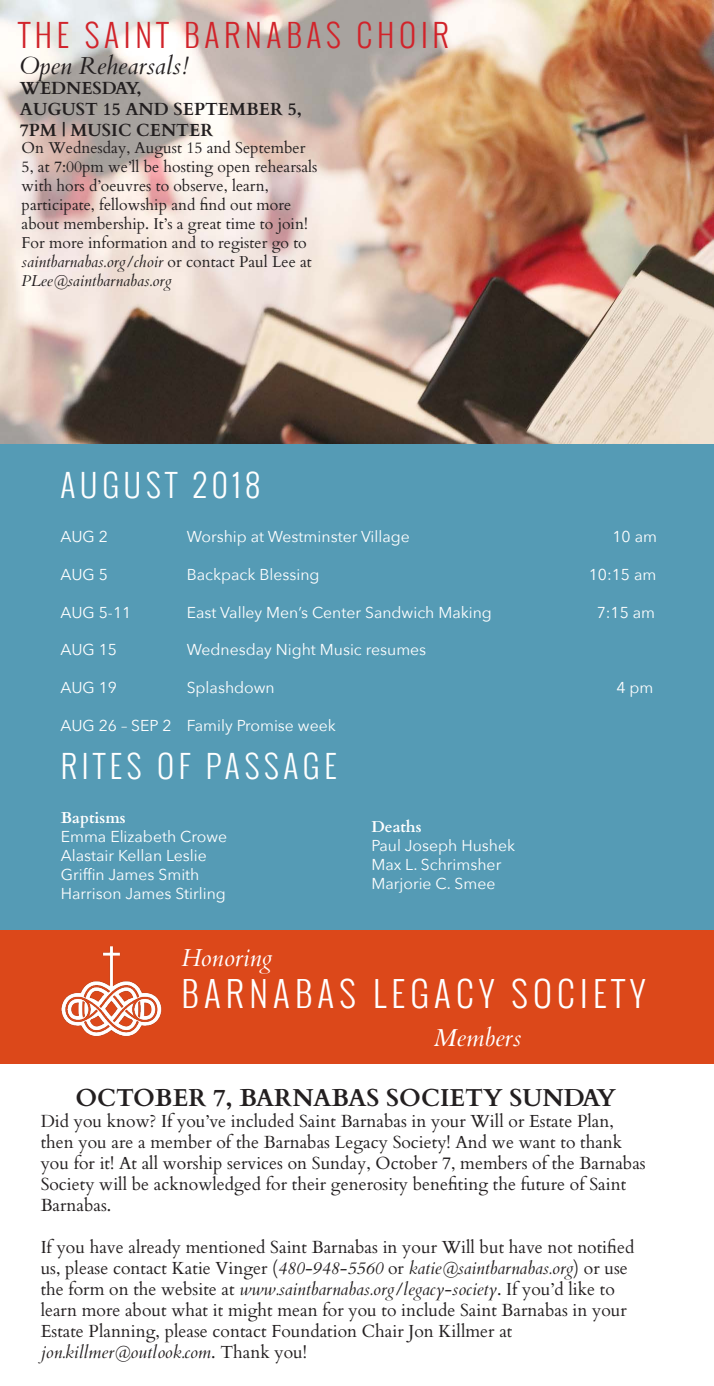
<style>
.page{position:relative;width:714px;height:1386px;background:#fff}
.page>*{position:absolute;margin:0;border:0;box-sizing:border-box;transform-origin:0 0}
.t1{font:300 35px "Oswald";letter-spacing:.15em;color:#fff}
.t2{font:300 31.5px "Oswald";letter-spacing:.15em;color:#fff}
.t3{font:300 31.5px "Oswald";letter-spacing:.15em;color:#d1232a}
.t4{font:700 24.5px "Cardo";color:#231f20}
.t5{font:italic 24.5px "Cardo";color:#231f20}
.t6{font:italic 24.5px "Cardo";color:#fff}
.t7{font:17.5px/21px "Cardo";color:#231f20}
.t8{font:700 17.5px "Cardo";color:#231f20}
.t9{font:italic 17.5px "Cardo";color:#231f20}
.t10{font:15.75px "Avenir Next";color:#fff}
.t11{font:15.75px/18.9px "Cardo";color:#231f20}
.t12{font:700 15.75px "Cardo";color:#fff}
.s1{font-style:italic}
.s2{font-style:normal}
</style>
<div class="page">
<div style="left:0;top:930px;width:713px;height:134px;background:#dc481a"></div>
<div style="left:0;top:443px;width:713px;height:487px;background:#559bb5"></div>
<img style="left:0;top:0;width:713px;height:443px">
<img style="left:61px;top:946px;width:101px;height:91px">
<p class="t3" style="left:18px;top:12px;width:432px">THE SAINT BARNABAS CHOIR</p>
<p class="t5" style="left:19px;top:51px;width:170px">Open Rehearsals!</p>
<p class="t8" style="left:20px;top:74px;width:123px">WEDNESDAY,</p>
<p class="t8" style="left:20px;top:95px;width:283px">AUGUST 15 AND SEPTEMBER 5,</p>
<p class="t8" style="left:20px;top:116px;width:195px">7PM | MUSIC CENTER</p>
<p class="t11" style="left:22px;top:138px;width:297px">On Wednesday, August 15 and September<br>5, at 7:00pm we’ll be hosting open rehearsals with hors d’oeuvres to observe, learn,</p>
<p class="t11" style="left:22px;top:195px;width:291px">participate, fellowship and find out more about membership. It’s a great time to join!<br>For more information and to register go to <span class="s1">saintbarnabas.org/choir</span> or contact Paul Lee at <span class="s1">PLee@saintbarnabas.org</span></p>
<p class="t2" style="left:60px;top:462px;width:201px">AUGUST 2018</p>
<p class="t10" style="left:60px;top:523px;width:49px">AUG 2</p>
<p class="t10" style="left:186px;top:523px;width:224px">Worship at Westminster Village</p>
<p class="t10" style="left:612px;top:523px;width:46px">10 am</p>
<p class="t10" style="left:60px;top:561px;width:49px">AUG 5</p>
<p class="t10" style="left:186px;top:561px;width:134px">Backpack Blessing</p>
<p class="t10" style="left:588px;top:561px;width:69px">10:15 am</p>
<p class="t10" style="left:60px;top:599px;width:72px">AUG 5-11</p>
<p class="t10" style="left:186px;top:599px;width:306px">East Valley Men’s Center Sandwich Making</p>
<p class="t10" style="left:596px;top:599px;width:60px">7:15 am</p>
<p class="t10" style="left:60px;top:637px;width:58px">AUG 15</p>
<p class="t10" style="left:186px;top:637px;width:241px">Wednesday Night Music resumes</p>
<p class="t10" style="left:60px;top:674px;width:58px">AUG 19</p>
<p class="t10" style="left:186px;top:674px;width:89px">Splashdown</p>
<p class="t10" style="left:616px;top:674px;width:38px">4 pm</p>
<p class="t10" style="left:60px;top:712px;width:276px">AUG 26 – SEP 2 Family Promise week</p>
<p class="t2" style="left:61px;top:743px;width:277px">RITES OF PASSAGE</p>
<p class="t12" style="left:61px;top:805px;width:66px">Baptisms</p>
<p class="t10" style="left:61px;top:823px;width:168px">Emma Elizabeth Crowe</p>
<p class="t10" style="left:61px;top:842px;width:147px">Alastair Kellan Leslie</p>
<p class="t10" style="left:61px;top:861px;width:140px">Griffin James Smith</p>
<p class="t10" style="left:61px;top:880px;width:166px">Harrison James Stirling</p>
<p class="t12" style="left:371px;top:814px;width:52px">Deaths</p>
<p class="t10" style="left:371px;top:833px;width:145px">Paul Joseph Hushek</p>
<p class="t10" style="left:371px;top:851px;width:131px">Max L. Schrimsher</p>
<p class="t10" style="left:371px;top:870px;width:125px">Marjorie C. Smee</p>
<p class="t6" style="left:181px;top:943px;width:92px">Honoring</p>
<p class="t1" style="left:181px;top:968px;width:465px">BARNABAS LEGACY SOCIETY</p>
<p class="t6" style="left:433px;top:1023px;width:88px">Members</p>
<p class="t4" style="left:75px;top:1078px;width:542px">OCTOBER 7, BARNABAS SOCIETY SUNDAY</p>
<p class="t7" style="left:41px;top:1109px;width:606px">Did you know? If you’ve included Saint Barnabas in your Will or Estate Plan, then you are a member of the Barnabas Legacy Society! And we want to thank you for it! At all worship services on Sunday, October 7, members of the Barnabas Society will be acknowledged for their generosity benefiting the future of Saint Barnabas.</p>
<p class="t7" style="left:41px;top:1235px;width:594px">If you have already mentioned Saint Barnabas in your Will but have not notified us, please contact Katie Vinger (<span class="s1">480-948-5560</span> or <span class="s1">katie@saintbarnabas.org</span>) or use the form on the website at <span class="s1">www.saintbarnabas.org/legacy-society</span>. If you’d like to learn more about what it might mean for you to include Saint Barnabas in your Estate Planning, please contact Foundation Chair Jon Killmer at</p>
<p class="t9" style="left:41px;top:1341px;width:267px">jon.killmer@outlook.com<span class="s2">. Thank you!</span></p>
</div>
